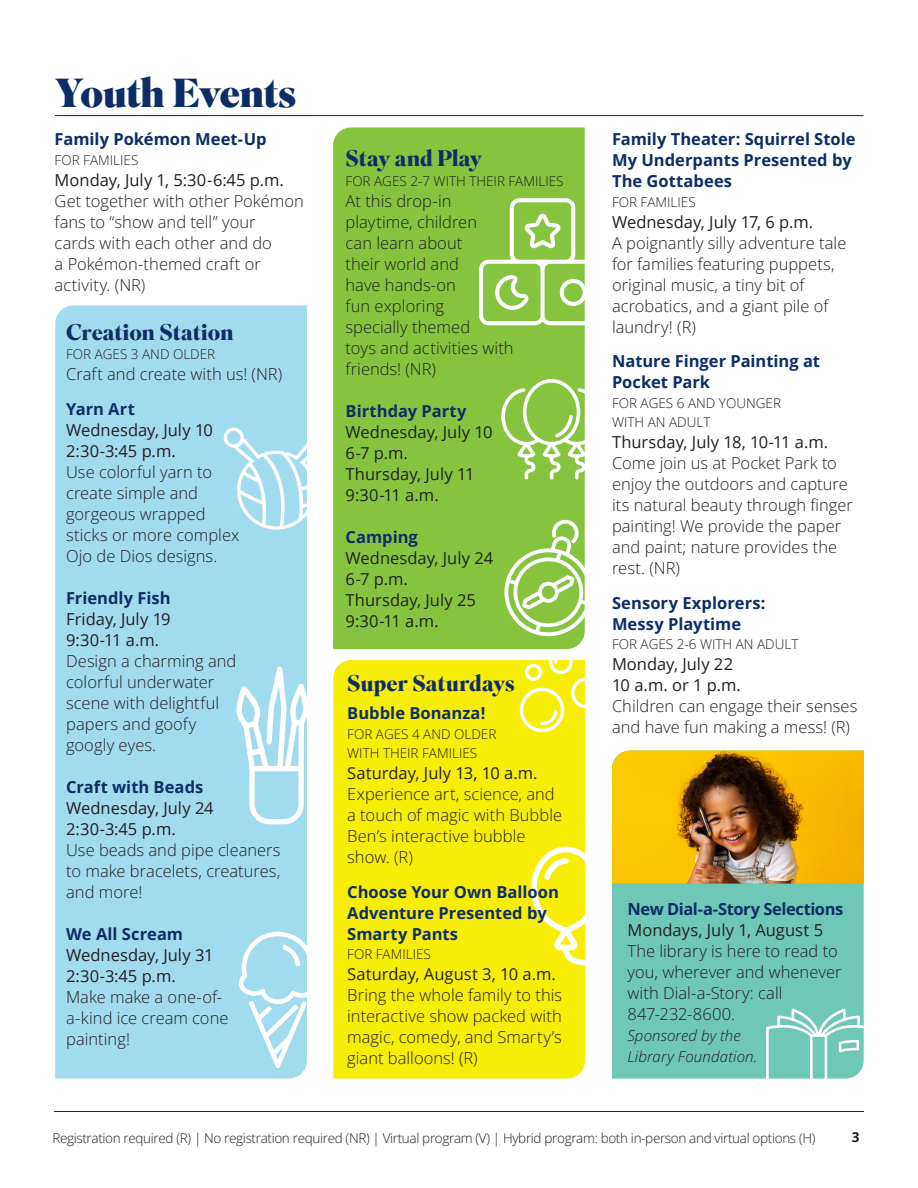
<style>
.page{position:relative;width:918px;height:1188px;background:#fff}
.page>*{position:absolute;margin:0;border:0;box-sizing:border-box;transform-origin:0 0}
.t1{font:900 40.5px "Superior Title";letter-spacing:-.02em;color:#0e2d67}
.Program_Name{font:700 22.5px "Superior Title";letter-spacing:-.01em;color:#0e2d67}
.Program_details{font:300 16.5px/21px "Open Sans";color:#231f20}
.prorgam_date{font:16.5px/21px "Open Sans";color:#231f20}
.Program_Name-2{font:700 16.5px/21px "Open Sans";color:#0e2d67}
.Program_Name-3{font:700 16.5px "Open Sans";letter-spacing:-.03em;color:#0e2d67}
.Program_details-2{font:italic 300 15px/21px "Open Sans";letter-spacing:.005em;color:#231f20}
.Familes_ages{font:300 13.5px/19.5px "Open Sans";color:#231f20}
.Familes_ages-2{font:300 13.5px "Open Sans";letter-spacing:-.025em;color:#231f20}
.t2{font:700 13.5px "Open Sans";color:#231f20}
</style>
<div class="page">
<hr style="left:54px;top:1111px;width:810px;height:1px;background:#231f20">
<div style="left:333px;top:660px;width:252px;height:419px;background:#f7ed07"></div>
<hr style="left:55px;top:115px;width:808px;height:1px;background:#231f20">
<svg style="left:531px;top:847px;width:54px;height:129px"></svg>
<div style="left:55px;top:306px;width:252px;height:773px;background:#a1dcee"></div>
<svg style="left:224px;top:428px;width:83px;height:102px"></svg>
<svg style="left:235px;top:666px;width:72px;height:158px"></svg>
<div style="left:333px;top:128px;width:252px;height:521px;background:#86c43f"></div>
<svg style="left:479px;top:198px;width:106px;height:127px"></svg>
<svg style="left:499px;top:518px;width:86px;height:123px"></svg>
<svg style="left:500px;top:377px;width:85px;height:104px"></svg>
<svg style="left:239px;top:932px;width:68px;height:136px"></svg>
<div style="left:612px;top:884px;width:252px;height:195px;background:#6fc8b5"></div>
<img style="left:612px;top:751px;width:252px;height:133px">
<svg style="left:766px;top:1009px;width:98px;height:70px;background:#8bd2c3"></svg>
<svg style="left:520px;top:660px;width:65px;height:72px;background:#f8f038"></svg>
<p class="t1" style="left:55px;top:67px;width:243px">Youth Events</p>
<p class="Program_Name-2" style="left:55px;top:128px;width:213px">Family Pokémon Meet-Up</p>
<p class="Familes_ages" style="left:55px;top:150px;width:85px">FOR FAMILIES</p>
<p class="prorgam_date" style="left:55px;top:169px;width:231px">Monday, July 1, 5:30-6:45 p.m.</p>
<p class="Program_details" style="left:55px;top:190px;width:251px">Get together with other Pokémon fans to “show and tell” your<br>cards with each other and do<br>a Pokémon-themed craft or activity. (NR)</p>
<p class="Program_Name" style="left:66px;top:318px;width:169px">Creation Station</p>
<p class="Familes_ages" style="left:66px;top:344px;width:151px">FOR AGES 3 AND OLDER</p>
<p class="Program_details" style="left:66px;top:363px;width:217px">Craft and create with us! (NR)</p>
<p class="Program_Name-2" style="left:66px;top:398px;width:70px">Yarn Art</p>
<p class="prorgam_date" style="left:66px;top:419px;width:148px">Wednesday, July 10<br>2:30-3:45 p.m.</p>
<p class="Program_details" style="left:66px;top:461px;width:175px">Use colorful yarn to create simple and gorgeous wrapped sticks or more complex<br>Ojo de Dios designs.</p>
<p class="Program_Name-2" style="left:66px;top:587px;width:106px">Friendly Fish</p>
<p class="prorgam_date" style="left:66px;top:608px;width:106px">Friday, July 19<br>9:30-11 a.m.</p>
<p class="Program_details" style="left:66px;top:650px;width:172px">Design a charming and colorful underwater scene with delightful papers and goofy googly eyes.</p>
<p class="Program_Name-2" style="left:66px;top:776px;width:139px">Craft with Beads</p>
<p class="prorgam_date" style="left:66px;top:797px;width:149px">Wednesday, July 24<br>2:30-3:45 p.m.</p>
<p class="Program_details" style="left:66px;top:839px;width:216px;text-align:justify">Use beads and pipe cleaners to make bracelets, creatures, and more!</p>
<p class="Program_Name-2" style="left:66px;top:923px;width:118px">We All Scream</p>
<p class="prorgam_date" style="left:66px;top:944px;width:149px">Wednesday, July 31<br>2:30-3:45 p.m.</p>
<p class="Program_details" style="left:66px;top:986px;width:164px">Make make a one-of&shy;a-kind ice cream cone painting!</p>
<p class="Program_Name" style="left:346px;top:144px;width:138px">Stay and Play</p>
<p class="Familes_ages" style="left:346px;top:171px;width:220px">FOR AGES 2-7 WITH THEIR FAMILIES</p>
<p class="Program_details" style="left:346px;top:190px;width:170px">At this drop-in playtime, children<br>can learn about<br>their world and<br>have hands-on<br>fun exploring<br>specially themed<br>toys and activities with friends! (NR)</p>
<p class="Program_Name-2" style="left:346px;top:400px;width:123px">Birthday Party</p>
<p class="prorgam_date" style="left:346px;top:421px;width:148px">Wednesday, July 10<br>6-7 p.m.</p>
<p class="prorgam_date" style="left:346px;top:463px;width:130px">Thursday, July 11<br>9:30-11 a.m.</p>
<p class="Program_Name-2" style="left:346px;top:526px;width:74px">Camping</p>
<p class="prorgam_date" style="left:346px;top:547px;width:149px">Wednesday, July 24<br>6-7 p.m.</p>
<p class="prorgam_date" style="left:346px;top:589px;width:132px">Thursday, July 25<br>9:30-11 a.m.</p>
<p class="Program_Name" style="left:347px;top:669px;width:169px">Super Saturdays</p>
<p class="Program_Name-2" style="left:347px;top:702px;width:140px">Bubble Bonanza!</p>
<p class="Familes_ages" style="left:347px;top:724px;width:151px">FOR AGES 4 AND OLDER<br>WITH THEIR FAMILIES</p>
<p class="prorgam_date" style="left:347px;top:762px;width:192px">Saturday, July 13, 10 a.m.</p>
<p class="Program_details" style="left:347px;top:783px;width:216px">Experience art, science, and a touch of magic with Bubble<br>Ben’s interactive bubble show. (R)</p>
<p class="Program_Name-2" style="left:347px;top:881px;width:213px">Choose Your Own Balloon<br>Adventure Presented by<br>Smarty Pants</p>
<p class="Familes_ages" style="left:347px;top:944px;width:85px">FOR FAMILIES</p>
<p class="prorgam_date" style="left:347px;top:963px;width:210px">Saturday, August 3, 10 a.m.</p>
<p class="Program_details" style="left:347px;top:984px;width:216px;text-align:justify">Bring the whole family to this interactive show packed with magic, comedy, and Smarty’s giant balloons! (R)</p>
<p class="Program_Name-2" style="left:612px;top:128px;width:245px">Family Theater: Squirrel Stole<br>My Underpants Presented by<br>The Gottabees</p>
<p class="Familes_ages" style="left:612px;top:192px;width:85px">FOR FAMILIES</p>
<p class="prorgam_date" style="left:612px;top:211px;width:203px">Wednesday, July 17, 6 p.m.</p>
<p class="Program_details" style="left:612px;top:232px;width:236px">A poignantly silly adventure tale for families featuring puppets, original music, a tiny bit of acrobatics, and a giant pile of laundry! (R)</p>
<p class="Program_Name-2" style="left:612px;top:350px;width:210px">Nature Finger Painting at<br>Pocket Park</p>
<p class="Familes_ages" style="left:612px;top:393px;width:171px">FOR AGES 6 AND YOUNGER<br>WITH AN ADULT</p>
<p class="prorgam_date" style="left:612px;top:431px;width:218px">Thursday, July 18, 10-11 a.m.</p>
<p class="Program_details" style="left:612px;top:452px;width:242px">Come join us at Pocket Park to enjoy the outdoors and capture its natural beauty through finger painting! We provide the paper and paint; nature provides the rest. (NR)</p>
<p class="Program_Name-2" style="left:612px;top:592px;width:155px">Sensory Explorers:<br>Messy Playtime</p>
<p class="Familes_ages" style="left:612px;top:634px;width:188px">FOR AGES 2-6 WITH AN ADULT</p>
<p class="prorgam_date" style="left:612px;top:653px;width:123px">Monday, July 22</p>
<p class="prorgam_date" style="left:612px;top:674px;width:130px">10 a.m. or 1 p.m.</p>
<p class="Program_details" style="left:612px;top:695px;width:247px">Children can engage their senses and have fun making a mess! (R)</p>
<p class="Program_Name-3" style="left:627px;top:898px;width:217px">New Dial-a-Story Selections</p>
<p class="prorgam_date" style="left:627px;top:919px;width:197px">Mondays, July 1, August 5</p>
<p class="Program_details" style="left:627px;top:940px;width:216px">The library is here to read to you, wherever and whenever with Dial-a-Story: call</p>
<p class="Program_details" style="left:627px;top:1003px;width:109px">847-232-8600.</p>
<p class="Program_details-2" style="left:627px;top:1025px;width:131px">Sponsored by the<br>Library Foundation.</p>
<p class="Familes_ages-2" style="left:52px;top:1128px;width:765px">Registration required (R) | No registration required (NR) | Virtual program (V) | Hybrid program: both in-person and virtual options (H)</p>
<p class="t2" style="left:852px;top:1128px;width:9px">3</p>
</div>
